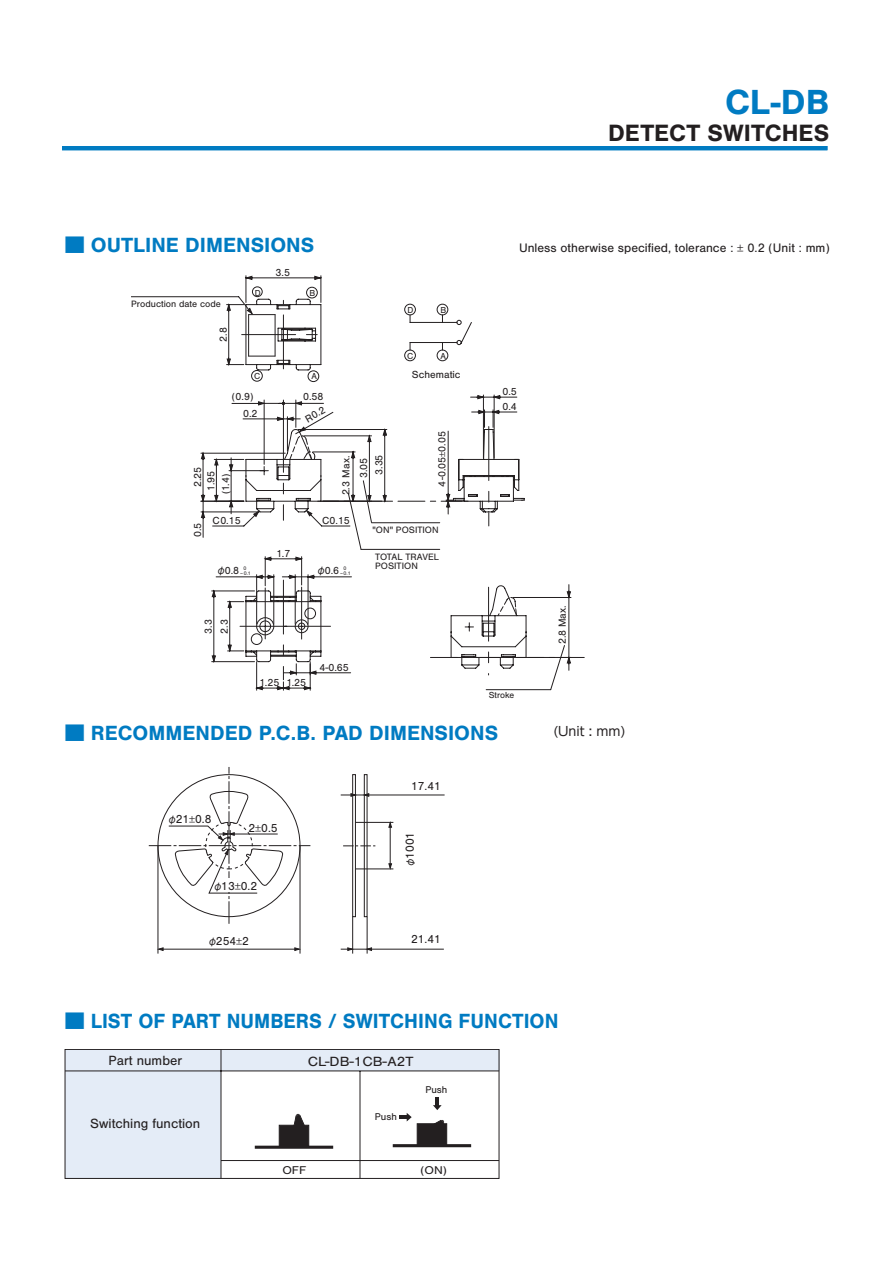
<style>
.page{position:relative;width:893px;height:1263px;background:#fff}
.page>*{position:absolute;margin:0;border:0;box-sizing:border-box;transform-origin:0 0}
.t1{font:700 36.15px "Nimbus San";color:#007bc2}
.t2{font:700 24.45px "Nimbus San";letter-spacing:.005em;color:#231f20}
.t3{font:700 21.3px "Nimbus San";color:#007bc2}
.t4{font:700 21.3px "Nimbus San";color:#007bc2;scale:.95 1}
.t5{font:13.8px "Nimbus San";color:#231f20}
.t6{font:13.8px "Nimbus San";color:#231f20;scale:1.1 1}
.t7{font:12.75px "Nimbus San";color:#231f20}
.t8{font:12.75px "UD Shin Go Pro";color:#231f20}
.t9{font:12px "Nimbus San";color:#231f20}
.t10{font:11.7px "Nimbus San";color:#231f20;scale:1.1 1}
.t11{font:10.65px/17.4px "Nimbus San";color:#231f20;text-align:right}
.t12{font:10.2px "Nimbus San";color:#231f20}
.t13{font:9.6px/9.6px "Nimbus San";color:#231f20}
.t14{font:9px "Nimbus San";color:#231f20}
.t15{font:5.4px/4.3px "Nimbus San";color:#231f20;text-align:center}
.s1{font-family:"UD Shin Go Pro";font-weight:500;font-size:19.2px}
.s2{font-size:10.5px}
.s3{font-family:"UD Shin Go Pro Regular 90 pv RKSJ H";font-size:9.6px}
.s4{font-family:"UD Shin Go Pro";font-size:9.6px}
</style>
<div class="page">
<hr style="left:201px;top:512px;width:57px;height:1px;background:#231f20">
<svg style="left:201px;top:454px;width:4px;height:6px"></svg>
<svg style="left:201px;top:495px;width:4px;height:42px"></svg>
<hr style="left:201px;top:453px;width:84px;height:1px;background:#231f20">
<hr style="left:201px;top:501px;width:43px;height:1px;background:#231f20">
<hr style="left:203px;top:453px;width:1px;height:48px;background:#231f20">
<hr style="left:216px;top:577px;width:41px;height:1px;background:#231f20">
<hr style="left:308px;top:577px;width:43px;height:1px;background:#231f20">
<svg style="left:212px;top:592px;width:4px;height:5px"></svg>
<svg style="left:212px;top:655px;width:4px;height:6px"></svg>
<hr style="left:212px;top:591px;width:42px;height:1px;background:#231f20">
<hr style="left:212px;top:661px;width:42px;height:1px;background:#231f20">
<hr style="left:214px;top:591px;width:1px;height:71px;background:#231f20">
<hr style="left:310px;top:672px;width:41px;height:1px;background:#231f20">
<svg style="left:228px;top:557px;width:103px;height:133px"></svg>
<svg style="left:131px;top:276px;width:341px;height:106px"></svg>
<svg style="left:212px;top:395px;width:313px;height:155px"></svg>
<svg style="left:430px;top:585px;width:154px;height:105px"></svg>
<div style="left:352px;top:774px;width:4px;height:143px;border:1px solid #231f20"></div>
<div style="left:364px;top:774px;width:3px;height:143px;border:1px solid #231f20"></div>
<hr style="left:355px;top:822px;width:38px;height:1px;background:#231f20">
<hr style="left:355px;top:869px;width:38px;height:1px;background:#231f20">
<hr style="left:158px;top:846px;width:1px;height:107px;background:#231f20">
<hr style="left:300px;top:846px;width:1px;height:107px;background:#231f20">
<hr style="left:352px;top:916px;width:1px;height:37px;background:#231f20">
<hr style="left:367px;top:916px;width:1px;height:37px;background:#231f20">
<hr style="left:162px;top:949px;width:135px;height:1px;background:#231f20">
<hr style="left:390px;top:825px;width:1px;height:41px;background:#231f20">
<svg style="left:158px;top:948px;width:5px;height:3px"></svg>
<hr style="left:341px;top:949px;width:103px;height:1px;background:#231f20">
<svg style="left:149px;top:767px;width:161px;height:157px"></svg>
<svg style="left:343px;top:846px;width:33px;height:1px"></svg>
<hr style="left:341px;top:795px;width:104px;height:1px;background:#231f20">
<div style="left:65px;top:1071px;width:156px;height:107px;background:#e4ecf7"></div>
<div style="left:65px;top:1049px;width:434px;height:22px;background:#e4ecf7"></div>
<div style="left:65px;top:1049px;width:434px;height:130px;border:1px solid #231f20"></div>
<hr style="left:221px;top:1160px;width:278px;height:1px;background:#231f20">
<hr style="left:65px;top:1071px;width:434px;height:1px;background:#231f20">
<hr style="left:221px;top:1049px;width:1px;height:129px;background:#231f20">
<hr style="left:360px;top:1071px;width:1px;height:107px;background:#231f20">
<div style="left:279px;top:1125px;width:30px;height:21px;background:#231f20;border:1px solid #231f20"></div>
<div style="left:255px;top:1146px;width:78px;height:3px;background:#231f20;border:1px solid #231f20"></div>
<svg style="left:293px;top:1114px;width:12px;height:13px"></svg>
<svg style="left:433px;top:1098px;width:9px;height:12px"></svg>
<div style="left:417px;top:1124px;width:30px;height:21px;background:#231f20;border:1px solid #231f20"></div>
<div style="left:393px;top:1144px;width:78px;height:3px;background:#231f20;border:1px solid #231f20"></div>
<svg style="left:430px;top:1120px;width:14px;height:6px"></svg>
<svg style="left:399px;top:1113px;width:13px;height:8px"></svg>
<hr style="left:62px;top:146px;width:765px;height:4px;background:#007bc2">
<h1 class="t1" style="left:725px;top:82px;width:106px">CL-DB</h1>
<h2 class="t2" style="left:608px;top:119px;width:223px">DETECT SWITCHES</h2>
<h3 class="t3" style="left:64px;top:233px;width:252px"><span class="s1">■</span> OUTLINE DIMENSIONS</h3>
<p class="t7" style="left:519px;top:240px;width:312px">Unless otherwise specified, tolerance : ± 0.2 (Unit : mm)</p>
<p class="t13" style="left:131px;top:299px;width:91px">Production date code</p>
<p class="t11" style="left:215px;top:342px;width:16px;rotate:-90deg">2.8</p>
<p class="t14" style="left:255px;top:288px;width:7px">D</p>
<p class="t11" style="left:275px;top:264px;width:16px">3.5</p>
<p class="t14" style="left:310px;top:288px;width:7px">B</p>
<p class="t14" style="left:254px;top:371px;width:8px">C</p>
<p class="t14" style="left:311px;top:371px;width:7px">A</p>
<p class="t11" style="left:232px;top:388px;width:23px">(0.9)</p>
<p class="t11" style="left:303px;top:388px;width:22px">0.58</p>
<p class="t11" style="left:243px;top:405px;width:16px">0.2</p>
<p class="t11" style="left:302px;top:412px;width:23px;rotate:-30deg">R0.2</p>
<p class="t14" style="left:407px;top:305px;width:7px">D</p>
<p class="t14" style="left:407px;top:351px;width:8px">C</p>
<p class="t14" style="left:441px;top:305px;width:7px">B</p>
<p class="t14" style="left:441px;top:351px;width:7px">A</p>
<p class="t11" style="left:412px;top:366px;width:50px">Schematic</p>
<p class="t11" style="left:433px;top:487px;width:58px;rotate:-90deg">4-0.05<span class="s2">±</span>0.05</p>
<p class="t11" style="left:338px;top:495px;width:41px;rotate:-90deg">2.3 Max.<br>3.05</p>
<p class="t11" style="left:370px;top:475px;width:22px;rotate:-90deg">3.35</p>
<p class="t11" style="left:191px;top:491px;width:26px;line-height:13.4px;text-align:center;rotate:-90deg">2.25<br>1.95</p>
<p class="t11" style="left:213px;top:512px;width:30px">C0.15</p>
<p class="t11" style="left:322px;top:512px;width:29px">C0.15</p>
<p class="t11" style="left:276px;top:545px;width:15px">1.7</p>
<p class="t11" style="left:217px;top:494px;width:22px;rotate:-90deg">(1.4)</p>
<p class="t11" style="left:189px;top:537px;width:16px;rotate:-90deg">0.5</p>
<p class="t13" style="left:372px;top:525px;width:68px">"ON" POSITION</p>
<p class="t13" style="left:375px;top:552px;width:65px">TOTAL TRAVEL<br>POSITION</p>
<p class="t15" style="left:240px;top:566px;width:12px">0 –0.1</p>
<p class="t11" style="left:316px;top:562px;width:31px"><span class="s3">φ</span>0.6 <sup>0</sup></p>
<p class="t11" style="left:216px;top:562px;width:24px"><span class="s3">φ</span>0.8</p>
<p class="t15" style="left:340px;top:571px;width:12px">–0.1</p>
<p class="t11" style="left:200px;top:634px;width:16px;rotate:-90deg">3.3</p>
<p class="t11" style="left:216px;top:634px;width:16px;rotate:-90deg">2.3</p>
<p class="t11" style="left:260px;top:673px;width:48px">1.25 1.25</p>
<p class="t11" style="left:319px;top:659px;width:31px">4-0.65</p>
<p class="t11" style="left:502px;top:383px;width:16px">0.5</p>
<p class="t11" style="left:502px;top:398px;width:16px">0.4</p>
<p class="t14" style="left:489px;top:690px;width:27px">Stroke</p>
<p class="t11" style="left:554px;top:644px;width:40px;rotate:-90deg">2.8 Max.</p>
<h3 class="t3" style="left:64px;top:720px;width:435px"><span class="s1">■</span> RECOMMENDED P.C.B. PAD DIMENSIONS</h3>
<p class="t8" style="left:553px;top:721px;width:73px">(Unit : mm)</p>
<p class="t9" style="left:167px;top:812px;width:46px"><span class="s4">φ</span>21±0.8</p>
<p class="t9" style="left:248px;top:821px;width:31px">2±0.5</p>
<p class="t9" style="left:213px;top:879px;width:46px"><span class="s4">φ</span>13±0.2</p>
<p class="t9" style="left:411px;top:779px;width:31px">17.41</p>
<p class="t9" style="left:403px;top:867px;width:37px;rotate:-90deg"><span class="s4">φ</span>1001</p>
<p class="t9" style="left:208px;top:935px;width:43px"><span class="s4">φ</span>254±2</p>
<p class="t9" style="left:411px;top:932px;width:31px">21.41</p>
<h3 class="t4" style="left:64px;top:1009px;width:522px"><span class="s1">■</span> LIST OF PART NUMBERS / SWITCHING FUNCTION</h3>
<p class="t5" style="left:109px;top:1053px;width:75px">Part number</p>
<p class="t5" style="left:90px;top:1116px;width:112px">Switching function</p>
<p class="t6" style="left:308px;top:1053px;width:98px">CL-DB-1CB-A2T</p>
<p class="t12" style="left:375px;top:1111px;width:24px">Push</p>
<p class="t12" style="left:425px;top:1084px;width:24px">Push</p>
<p class="t10" style="left:282px;top:1163px;width:23px">OFF</p>
<p class="t10" style="left:420px;top:1163px;width:25px">(ON)</p>
</div>
